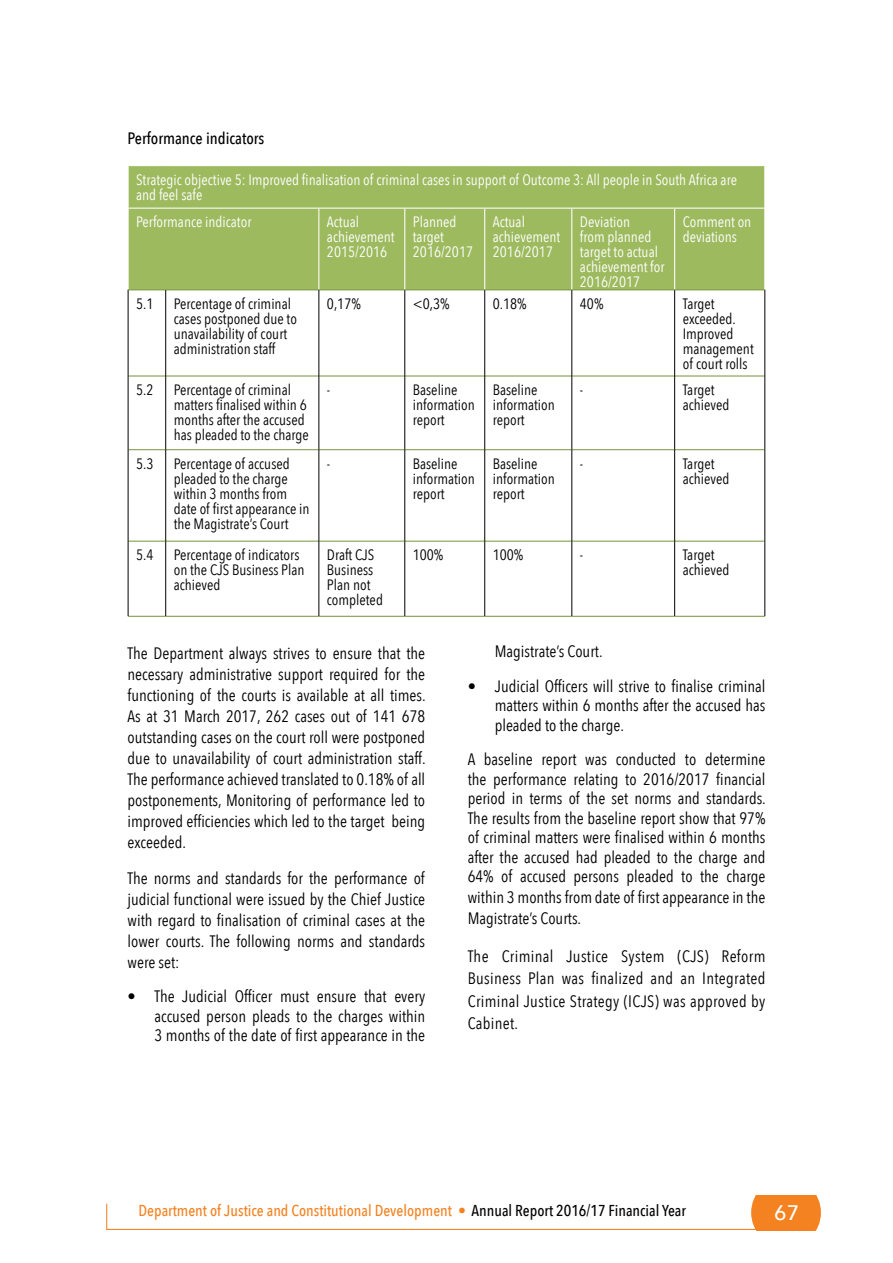
<style>
.page{position:relative;width:893px;height:1263px;background:#fff}
.page>*{position:absolute;margin:0;border:0;box-sizing:border-box;transform-origin:0 0}
.t1{font:500 21px "Avenir Next";color:#fff}
.t2{font:16.5px/21px "Avenir Next Condensed";color:#000;text-align:justify}
.t3{font:500 16.5px "Avenir Next Condensed";color:#000}
.t4{font:500 15.75px "Avenir Next Condensed";color:#f58220}
.t5{font:15px/15px "Avenir Next Condensed";color:#000}
.t6{font:15px/15px "Avenir Next Condensed";color:#fff}
.s1{color:#000}
</style>
<div class="page">
<svg style="left:106px;top:1196px;width:715px;height:34px"></svg>
<div style="left:129px;top:166px;width:635px;height:124px;background:#9dba5f"></div>
<hr style="left:318px;top:209px;width:1px;height:81px;background:#fff">
<hr style="left:404px;top:209px;width:1px;height:81px;background:#fff">
<hr style="left:484px;top:209px;width:1px;height:81px;background:#fff">
<hr style="left:571px;top:209px;width:1px;height:81px;background:#fff">
<hr style="left:674px;top:209px;width:1px;height:81px;background:#fff">
<hr style="left:128px;top:208px;width:38px;height:1px;background:#fff">
<hr style="left:166px;top:208px;width:153px;height:1px;background:#fff">
<hr style="left:319px;top:208px;width:86px;height:1px;background:#fff">
<hr style="left:405px;top:208px;width:80px;height:1px;background:#fff">
<hr style="left:485px;top:208px;width:87px;height:1px;background:#fff">
<hr style="left:572px;top:208px;width:103px;height:1px;background:#fff">
<hr style="left:675px;top:208px;width:90px;height:1px;background:#fff">
<hr style="left:128px;top:290px;width:38px;height:1px;background:#76923c">
<hr style="left:166px;top:290px;width:153px;height:1px;background:#76923c">
<hr style="left:319px;top:290px;width:86px;height:1px;background:#76923c">
<hr style="left:405px;top:290px;width:80px;height:1px;background:#76923c">
<hr style="left:485px;top:290px;width:87px;height:1px;background:#76923c">
<hr style="left:572px;top:290px;width:103px;height:1px;background:#76923c">
<hr style="left:675px;top:290px;width:90px;height:1px;background:#76923c">
<hr style="left:128px;top:376px;width:37px;height:1px;background:#76923c">
<hr style="left:166px;top:376px;width:153px;height:1px;background:#76923c">
<hr style="left:319px;top:376px;width:86px;height:1px;background:#76923c">
<hr style="left:405px;top:376px;width:79px;height:1px;background:#76923c">
<hr style="left:485px;top:376px;width:87px;height:1px;background:#76923c">
<hr style="left:572px;top:376px;width:102px;height:1px;background:#76923c">
<hr style="left:675px;top:376px;width:90px;height:1px;background:#76923c">
<hr style="left:128px;top:449px;width:37px;height:1px;background:#76923c">
<hr style="left:166px;top:449px;width:153px;height:1px;background:#76923c">
<hr style="left:319px;top:449px;width:86px;height:1px;background:#76923c">
<hr style="left:405px;top:449px;width:79px;height:1px;background:#76923c">
<hr style="left:485px;top:449px;width:87px;height:1px;background:#76923c">
<hr style="left:572px;top:449px;width:102px;height:1px;background:#76923c">
<hr style="left:675px;top:449px;width:90px;height:1px;background:#76923c">
<hr style="left:128px;top:541px;width:37px;height:1px;background:#76923c">
<hr style="left:166px;top:541px;width:153px;height:1px;background:#76923c">
<hr style="left:319px;top:541px;width:86px;height:1px;background:#76923c">
<hr style="left:405px;top:541px;width:79px;height:1px;background:#76923c">
<hr style="left:485px;top:541px;width:87px;height:1px;background:#76923c">
<hr style="left:572px;top:541px;width:102px;height:1px;background:#76923c">
<hr style="left:675px;top:541px;width:90px;height:1px;background:#76923c">
<hr style="left:128px;top:616px;width:38px;height:1px;background:#76923c">
<hr style="left:166px;top:616px;width:153px;height:1px;background:#76923c">
<hr style="left:319px;top:616px;width:86px;height:1px;background:#76923c">
<hr style="left:405px;top:616px;width:80px;height:1px;background:#76923c">
<hr style="left:485px;top:616px;width:87px;height:1px;background:#76923c">
<hr style="left:572px;top:616px;width:103px;height:1px;background:#76923c">
<hr style="left:675px;top:616px;width:90px;height:1px;background:#76923c">
<hr style="left:128px;top:290px;width:1px;height:86px;background:#000">
<hr style="left:165px;top:290px;width:1px;height:86px;background:#000">
<hr style="left:319px;top:290px;width:1px;height:86px;background:#000">
<hr style="left:405px;top:290px;width:1px;height:86px;background:#000">
<hr style="left:484px;top:290px;width:1px;height:86px;background:#000">
<hr style="left:572px;top:290px;width:1px;height:86px;background:#000">
<hr style="left:674px;top:290px;width:1px;height:86px;background:#000">
<hr style="left:765px;top:290px;width:1px;height:86px;background:#000">
<hr style="left:128px;top:376px;width:1px;height:74px;background:#000">
<hr style="left:165px;top:376px;width:1px;height:74px;background:#000">
<hr style="left:319px;top:376px;width:1px;height:74px;background:#000">
<hr style="left:405px;top:376px;width:1px;height:74px;background:#000">
<hr style="left:484px;top:376px;width:1px;height:74px;background:#000">
<hr style="left:572px;top:376px;width:1px;height:74px;background:#000">
<hr style="left:674px;top:376px;width:1px;height:74px;background:#000">
<hr style="left:765px;top:376px;width:1px;height:74px;background:#000">
<hr style="left:128px;top:450px;width:1px;height:91px;background:#000">
<hr style="left:165px;top:450px;width:1px;height:91px;background:#000">
<hr style="left:319px;top:450px;width:1px;height:91px;background:#000">
<hr style="left:405px;top:450px;width:1px;height:91px;background:#000">
<hr style="left:484px;top:450px;width:1px;height:91px;background:#000">
<hr style="left:572px;top:450px;width:1px;height:91px;background:#000">
<hr style="left:674px;top:450px;width:1px;height:91px;background:#000">
<hr style="left:765px;top:450px;width:1px;height:91px;background:#000">
<hr style="left:128px;top:541px;width:1px;height:75px;background:#000">
<hr style="left:165px;top:541px;width:1px;height:75px;background:#000">
<hr style="left:319px;top:541px;width:1px;height:75px;background:#000">
<hr style="left:405px;top:541px;width:1px;height:75px;background:#000">
<hr style="left:484px;top:541px;width:1px;height:75px;background:#000">
<hr style="left:572px;top:541px;width:1px;height:75px;background:#000">
<hr style="left:674px;top:541px;width:1px;height:75px;background:#000">
<hr style="left:765px;top:541px;width:1px;height:75px;background:#000">
<p class="t3" style="left:128px;top:128px;width:138px">Performance indicators</p>
<p class="t6" style="left:136px;top:172px;width:602px">Strategic objective 5: Improved finalisation of criminal cases in support of Outcome 3: All people in South Africa are and feel safe</p>
<p class="t6" style="left:136px;top:215px;width:117px">Performance indicator</p>
<p class="t6" style="left:327px;top:215px;width:69px">Actual achievement<br>2015/2016</p>
<p class="t6" style="left:413px;top:215px;width:62px">Planned target<br>2016/2017</p>
<p class="t6" style="left:493px;top:215px;width:69px">Actual achievement<br>2016/2017</p>
<p class="t6" style="left:580px;top:215px;width:86px">Deviation<br>from planned target to actual achievement for<br>2016/2017</p>
<p class="t6" style="left:683px;top:215px;width:70px">Comment on deviations</p>
<p class="t5" style="left:136px;top:296px;width:19px">5.1</p>
<p class="t5" style="left:174px;top:296px;width:125px">Percentage of criminal cases postponed due to unavailability of court administration staff</p>
<p class="t5" style="left:327px;top:296px;width:35px">0,17%</p>
<p class="t5" style="left:413px;top:296px;width:38px">&lt;0,3%</p>
<p class="t5" style="left:493px;top:296px;width:35px">0.18%</p>
<p class="t5" style="left:580px;top:296px;width:25px">40%</p>
<p class="t5" style="left:683px;top:296px;width:73px">Target exceeded.<br>Improved management of court rolls</p>
<p class="t5" style="left:136px;top:382px;width:19px">5.2</p>
<p class="t5" style="left:174px;top:382px;width:137px">Percentage of criminal matters finalised within 6 months after the accused has pleaded to the charge</p>
<p class="t5" style="left:327px;top:382px;width:5px">-</p>
<p class="t5" style="left:413px;top:382px;width:64px">Baseline information report</p>
<p class="t5" style="left:493px;top:382px;width:64px">Baseline information report</p>
<p class="t5" style="left:580px;top:382px;width:5px">-</p>
<p class="t5" style="left:683px;top:382px;width:48px">Target achieved</p>
<p class="t5" style="left:136px;top:456px;width:19px">5.3</p>
<p class="t5" style="left:174px;top:456px;width:137px">Percentage of accused pleaded to the charge within 3 months from date of first appearance in the Magistrate’s Court</p>
<p class="t5" style="left:327px;top:456px;width:5px">-</p>
<p class="t5" style="left:413px;top:456px;width:64px">Baseline information report</p>
<p class="t5" style="left:493px;top:456px;width:64px">Baseline information report</p>
<p class="t5" style="left:580px;top:456px;width:5px">-</p>
<p class="t5" style="left:683px;top:456px;width:48px">Target achieved</p>
<p class="t5" style="left:136px;top:548px;width:19px">5.4</p>
<p class="t5" style="left:174px;top:548px;width:132px">Percentage of indicators on the CJS Business Plan achieved</p>
<p class="t5" style="left:327px;top:548px;width:58px">Draft CJS<br>Business<br>Plan not completed</p>
<p class="t5" style="left:413px;top:548px;width:32px">100%</p>
<p class="t5" style="left:493px;top:548px;width:32px">100%</p>
<p class="t5" style="left:580px;top:548px;width:5px">-</p>
<p class="t5" style="left:683px;top:548px;width:48px">Target achieved</p>
<p class="t2" style="left:128px;top:642px;width:300px">The Department always strives to ensure that the necessary administrative support required for the functioning of the courts is available at all times.<br>As at 31 March 2017, 262 cases out of 141 678 outstanding cases on the court roll were postponed due to unavailability of court administration staff.<br>The performance achieved translated to 0.18% of all postponements, Monitoring of performance led to improved efficiencies which led to the target being exceeded.</p>
<p class="t2" style="left:128px;top:867px;width:299px">The norms and standards for the performance of judicial functional were issued by the Chief Justice with regard to finalisation of criminal cases at the lower courts. The following norms and standards were set:</p>
<p class="t2" style="left:155px;top:986px;width:272px;line-height:19.5px;text-indent:-27px">• The Judicial Officer must ensure that every accused person pleads to the charges within 3 months of the date of first appearance in the</p>
<p class="t2" style="left:495px;top:641px;width:109px">Magistrate’s Court.</p>
<p class="t2" style="left:495px;top:676px;width:272px;line-height:19.5px;text-indent:-27px">• Judicial Officers will strive to finalise criminal matters within 6 months after the accused has pleaded to the charge.</p>
<p class="t2" style="left:468px;top:749px;width:300px;line-height:19.5px">A baseline report was conducted to determine the performance relating to 2016/2017 financial period in terms of the set norms and standards.<br>The results from the baseline report show that 97% of criminal matters were finalised within 6 months after the accused had pleaded to the charge and 64% of accused persons pleaded to the charge</p>
<p class="t2" style="left:468px;top:887px;width:299px">within 3 months from date of first appearance in the<br>Magistrate’s Courts.</p>
<p class="t2" style="left:468px;top:944px;width:299px;line-height:22.5px">The Criminal Justice System (CJS) Reform Business Plan was finalized and an Integrated Criminal Justice Strategy (ICJS) was approved by Cabinet.</p>
<p class="t4" style="left:138px;top:1201px;width:549px">Department of Justice and Constitutional Development • <span class="s1">Annual Report 2016/17 Financial Year</span></p>
<p class="t1" style="left:774px;top:1200px;width:26px">67</p>
</div>
